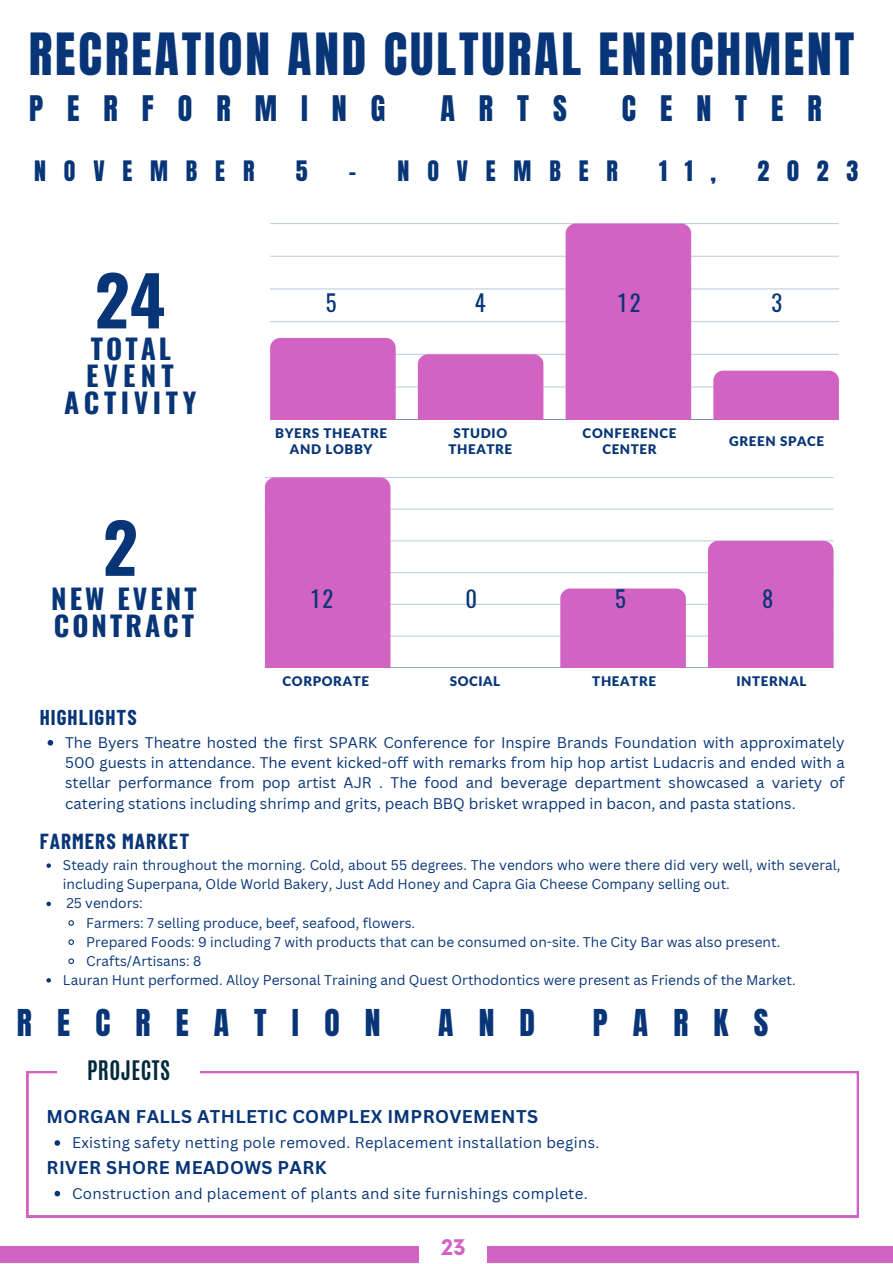
<style>
.page{position:relative;width:893px;height:1264px;background:#fff}
.page>*{position:absolute;margin:0;border:0;box-sizing:border-box;transform-origin:0 0}
.t1{font:700 68.1px "Oswald";color:#073577}
.t2{font:49.5px "Anton";letter-spacing:.06em;color:#073577}
.t3{font:31.5px "Anton";letter-spacing:.8em;color:#073577}
.t4{font:30px "Anton";letter-spacing:.8em;color:#073577}
.t5{font:700 27.6px "Oswald";letter-spacing:.11em;color:#073577}
.t6{font:700 27.6px "Oswald";letter-spacing:.165em;color:#073577}
.t7{font:24px "Anton";letter-spacing:.745em;color:#073577}
.t8{font:22.5px "Oswald";color:#073577}
.t9{font:700 22.5px "Antonio";letter-spacing:.02em;color:#022a3d}
.t10{font:700 21.3px "Barlow Condensed";letter-spacing:.05em;color:#073577}
.t11{font:700 21px "Barlow Condensed";letter-spacing:.05em;color:#073577}
.t12{font:700 21px "Now";color:#d363c3}
.t13{font:700 18px "Canva Sans";letter-spacing:.02em;color:#073577}
.t14{font:15px/20.2px "Canva Sans";letter-spacing:.02em;color:#073577;text-align:justify}
.t15{font:13.65px/19px "Canva Sans";color:#073577}
.t16{font:900 13.35px/15.6px "Lato Latin";letter-spacing:.045em;color:#073577;text-align:center}
</style>
<div class="page">
<div style="left:0;top:1246px;width:892px;height:16px;background:#d363c3"></div>
<hr style="left:265px;top:635px;width:568px;height:1px;background:#073577">
<hr style="left:265px;top:604px;width:568px;height:1px;background:#073577">
<hr style="left:265px;top:572px;width:568px;height:1px;background:#073577">
<hr style="left:265px;top:540px;width:568px;height:1px;background:#073577">
<hr style="left:265px;top:508px;width:568px;height:1px;background:#073577">
<hr style="left:265px;top:477px;width:568px;height:1px;background:#073577">
<hr style="left:265px;top:667px;width:568px;height:1px;background:#073577">
<div style="left:265px;top:477px;width:125px;height:190px;background:#d363c3"></div>
<div style="left:560px;top:588px;width:125px;height:79px;background:#d363c3"></div>
<div style="left:708px;top:541px;width:125px;height:126px;background:#d363c3"></div>
<div style="left:419px;top:1228px;width:68px;height:34px;background:#fff"></div>
<svg style="left:48px;top:740px;width:5px;height:5px"></svg>
<svg style="left:46px;top:863px;width:5px;height:4px"></svg>
<svg style="left:46px;top:901px;width:5px;height:5px"></svg>
<svg style="left:68px;top:920px;width:6px;height:6px"></svg>
<svg style="left:68px;top:939px;width:6px;height:6px"></svg>
<svg style="left:68px;top:958px;width:6px;height:6px"></svg>
<svg style="left:46px;top:978px;width:5px;height:4px"></svg>
<svg style="left:27px;top:1071px;width:831px;height:146px"></svg>
<svg style="left:57px;top:1071px;width:143px;height:28px"></svg>
<svg style="left:54px;top:1140px;width:6px;height:5px"></svg>
<svg style="left:54px;top:1190px;width:6px;height:6px"></svg>
<hr style="left:270px;top:386px;width:568px;height:1px;background:#073577">
<hr style="left:270px;top:354px;width:568px;height:1px;background:#073577">
<hr style="left:270px;top:321px;width:568px;height:1px;background:#073577">
<hr style="left:270px;top:288px;width:568px;height:1px;background:#073577">
<hr style="left:270px;top:256px;width:568px;height:1px;background:#073577">
<hr style="left:270px;top:223px;width:568px;height:1px;background:#073577">
<hr style="left:270px;top:419px;width:568px;height:1px;background:#073577">
<div style="left:270px;top:338px;width:125px;height:81px;background:#d363c3"></div>
<div style="left:418px;top:354px;width:125px;height:65px;background:#d363c3"></div>
<div style="left:565px;top:223px;width:126px;height:196px;background:#d363c3"></div>
<div style="left:713px;top:370px;width:125px;height:49px;background:#d363c3"></div>
<p class="t2" style="left:29px;top:19px;width:827px">RECREATION AND CULTURAL ENRICHMENT</p>
<p class="t4" style="left:29px;top:87px;width:358px">PERFORMING</p>
<p class="t4" style="left:440px;top:87px;width:128px">ARTS</p>
<p class="t4" style="left:621px;top:87px;width:201px">CENTER</p>
<p class="t7" style="left:34px;top:154px;width:222px">NOVEMBER</p>
<p class="t7" style="left:296px;top:154px;width:13px">5</p>
<p class="t7" style="left:349px;top:154px;width:270px">- NOVEMBER</p>
<p class="t7" style="left:659px;top:154px;width:59px">11,</p>
<p class="t7" style="left:757px;top:154px;width:102px">2023</p>
<p class="t1" style="left:95px;top:247px;width:72px">24</p>
<p class="t5" style="left:91px;top:327px;width:82px">TOTAL</p>
<p class="t5" style="left:86px;top:354px;width:89px">EVENT</p>
<p class="t6" style="left:64px;top:381px;width:134px">ACTIVITY</p>
<p class="t1" style="left:103px;top:494px;width:36px">2</p>
<p class="t8" style="left:326px;top:285px;width:12px">5</p>
<p class="t8" style="left:475px;top:285px;width:12px">4</p>
<p class="t8" style="left:618px;top:285px;width:24px">12</p>
<p class="t8" style="left:771px;top:285px;width:12px">3</p>
<p class="t16" style="left:275px;top:426px;width:114px">BYERS THEATRE</p>
<p class="t16" style="left:290px;top:442px;width:84px">AND LOBBY</p>
<p class="t16" style="left:453px;top:426px;width:55px">STUDIO</p>
<p class="t16" style="left:448px;top:442px;width:65px">THEATRE</p>
<p class="t16" style="left:582px;top:426px;width:95px">CONFERENCE<br>CENTER</p>
<p class="t16" style="left:729px;top:434px;width:96px">GREEN SPACE</p>
<p class="t5" style="left:51px;top:577px;width:147px">NEW EVENT</p>
<p class="t8" style="left:311px;top:581px;width:24px">12</p>
<p class="t8" style="left:465px;top:581px;width:13px">0</p>
<p class="t8" style="left:615px;top:581px;width:12px">5</p>
<p class="t8" style="left:762px;top:581px;width:13px">8</p>
<p class="t5" style="left:54px;top:604px;width:142px">CONTRACT</p>
<p class="t11" style="left:40px;top:704px;width:98px">HIGHLIGHTS</p>
<p class="t16" style="left:282px;top:674px;width:88px">CORPORATE</p>
<p class="t16" style="left:449px;top:674px;width:52px">SOCIAL</p>
<p class="t16" style="left:592px;top:674px;width:65px">THEATRE</p>
<p class="t16" style="left:736px;top:674px;width:72px">INTERNAL</p>
<p class="t14" style="left:65px;top:732px;width:781px">The Byers Theatre hosted the first SPARK Conference for Inspire Brands Foundation with approximately 500 guests in attendance. The event kicked-off with remarks from hip hop artist Ludacris and ended with a stellar performance from pop artist AJR . The food and beverage department showcased a variety of catering stations including shrimp and grits, peach BBQ brisket wrapped in bacon, and pasta stations.</p>
<p class="t10" style="left:40px;top:827px;width:151px">FARMERS MARKET</p>
<p class="t15" style="left:63px;top:855px;width:778px">Steady rain throughout the morning. Cold, about 55 degrees. The vendors who were there did very well, with several, including Superpana, Olde World Bakery, Just Add Honey and Capra Gia Cheese Company selling out.</p>
<p class="t15" style="left:66px;top:893px;width:78px">25 vendors:</p>
<p class="t15" style="left:86px;top:912px;width:330px">Farmers: 7 selling produce, beef, seafood, flowers.</p>
<p class="t15" style="left:86px;top:931px;width:695px">Prepared Foods: 9 including 7 with products that can be consumed on-site. The City Bar was also present.</p>
<p class="t15" style="left:86px;top:950px;width:116px">Crafts/Artisans: 8</p>
<p class="t15" style="left:63px;top:970px;width:734px">Lauran Hunt performed. Alloy Personal Training and Quest Orthodontics were present as Friends of the Market.</p>
<p class="t3" style="left:17px;top:999px;width:365px">RECREATION</p>
<p class="t3" style="left:438px;top:999px;width:98px">AND</p>
<p class="t3" style="left:593px;top:999px;width:177px">PARKS</p>
<p class="t9" style="left:87px;top:1053px;width:84px">PROJECTS</p>
<p class="t13" style="left:47px;top:1104px;width:493px">MORGAN FALLS ATHLETIC COMPLEX IMPROVEMENTS</p>
<p class="t13" style="left:47px;top:1154px;width:281px">RIVER SHORE MEADOWS PARK</p>
<p class="t14" style="left:72px;top:1132px;width:528px">Existing safety netting pole removed. Replacement installation begins.</p>
<p class="t14" style="left:72px;top:1182px;width:517px">Construction and placement of plants and site furnishings complete.</p>
<p class="t12" style="left:441px;top:1236px;width:26px">23</p>
</div>
